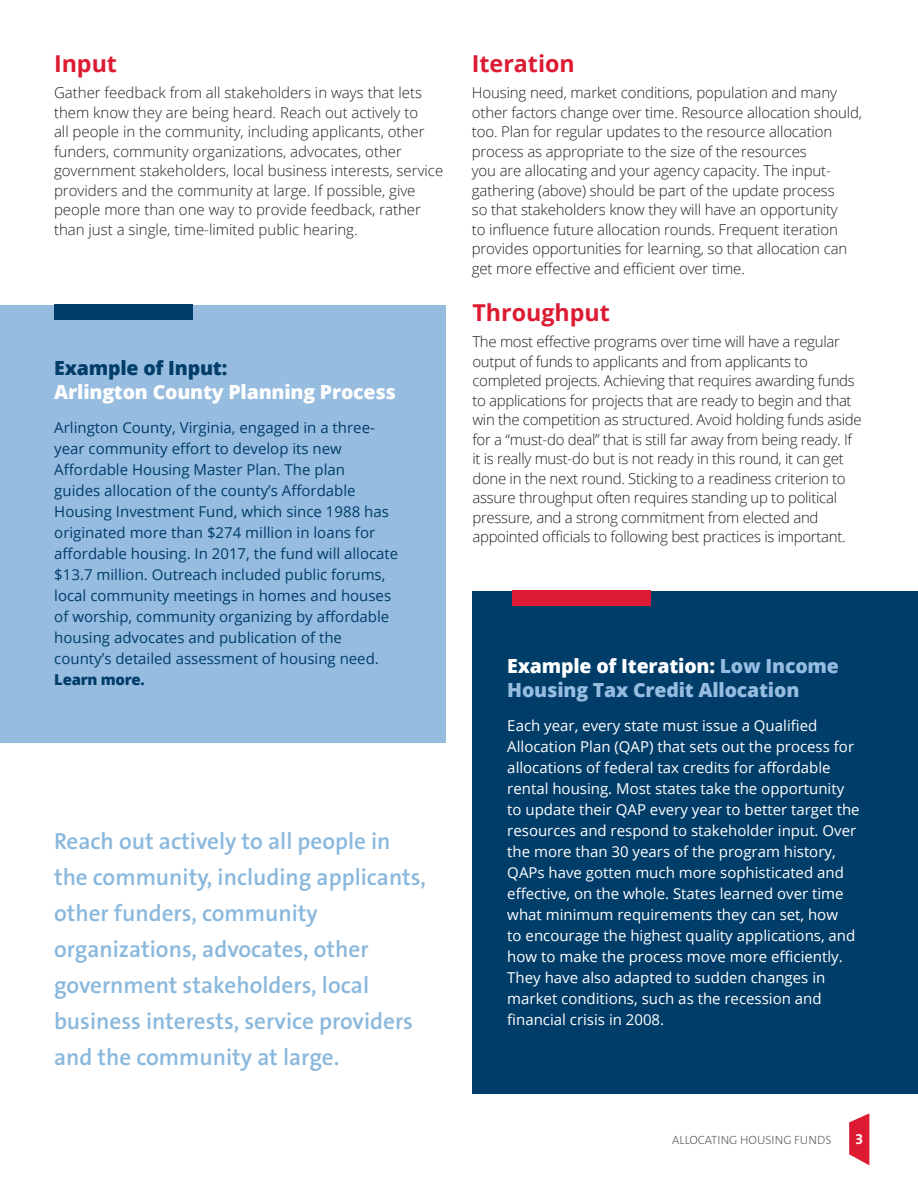
<style>
.page{position:relative;width:918px;height:1188px;background:#fff}
.page>*{position:absolute;margin:0;border:0;box-sizing:border-box;transform-origin:0 0}
.pull_quote{font:600 23.25px/36px "The Sans B W6";color:#8ab8dd}
.Subhead{font:700 23.25px "Open Sans";color:#dc1a32}
.Example{font:800 19.5px/24px "Open Sans";letter-spacing:-.01em;color:#96bce0}
.Example-2{font:800 19.5px/24px "Open Sans";letter-spacing:-.01em;color:#fff}
.body_text{font:300 15px/19.5px "Open Sans";letter-spacing:-.01em;color:#231f20}
.boxed_text{font:15px/21px "Open Sans";color:#fff}
.boxed_text-2{font:15px/21px "Open Sans";color:#003d69}
.t1{font:700 15px "The Sans B W7";color:#fff}
.t2{font:300 12px "The Mix B3";color:#5f5f62}
.s1{color:#003d69}
.s2{font-weight:800}
.s3{color:#fff}
</style>
<div class="page">
<svg style="left:849px;top:1113px;width:20px;height:52px"></svg>
<div style="left:0;top:305px;width:445px;height:437px;background:#96bce0"></div>
<div style="left:472px;top:591px;width:446px;height:503px;background:#003d69"></div>
<div style="left:513px;top:591px;width:138px;height:15px;background:#dc1a32"></div>
<div style="left:54px;top:305px;width:138px;height:15px;background:#003d69"></div>
<p class="Subhead" style="left:54px;top:47px;width:65px">Input</p>
<p class="body_text" style="left:54px;top:82px;width:391px">Gather feedback from all stakeholders in ways that lets them know they are being heard. Reach out actively to<br>all people in the community, including applicants, other funders, community organizations, advocates, other government stakeholders, local business interests, service providers and the community at large. If possible, give people more than one way to provide feedback, rather than just a single, time-limited public hearing.</p>
<p class="Example-2" style="left:54px;top:354px;width:343px"><span class="s1">Example of Input:<br></span>Arlington County Planning Process</p>
<p class="boxed_text-2" style="left:54px;top:417px;width:346px">Arlington County, Virginia, engaged in a three&shy;year community effort to develop its new Affordable Housing Master Plan. The plan<br>guides allocation of the county’s Affordable Housing Investment Fund, which since 1988 has originated more than $274 million in loans for affordable housing. In 2017, the fund will allocate $13.7 million. Outreach included public forums, local community meetings in homes and houses of worship, community organizing by affordable housing advocates and publication of the county’s detailed assessment of housing need.<br><span class="s2">Learn more.</span></p>
<p class="pull_quote" style="left:54px;top:823px;width:374px">Reach out actively to all people in the community, including applicants, other funders, community organizations, advocates, other government stakeholders, local business interests, service providers and the community at large.</p>
<p class="Subhead" style="left:472px;top:47px;width:104px">Iteration</p>
<p class="body_text" style="left:472px;top:82px;width:392px">Housing need, market conditions, population and many other factors change over time. Resource allocation should, too. Plan for regular updates to the resource allocation process as appropriate to the size of the resources<br>you are allocating and your agency capacity. The input&shy;gathering (above) should be part of the update process<br>so that stakeholders know they will have an opportunity<br>to influence future allocation rounds. Frequent iteration provides opportunities for learning, so that allocation can get more effective and efficient over time.</p>
<p class="Subhead" style="left:472px;top:296px;width:139px">Throughput</p>
<p class="body_text" style="left:472px;top:331px;width:391px">The most effective programs over time will have a regular output of funds to applicants and from applicants to completed projects. Achieving that requires awarding funds to applications for projects that are ready to begin and that win the competition as structured. Avoid holding funds aside for a “must-do deal” that is still far away from being ready. If it is really must-do but is not ready in this round, it can get done in the next round. Sticking to a readiness criterion to assure throughput often requires standing up to political pressure, and a strong commitment from elected and appointed officials to following best practices is important.</p>
<p class="Example" style="left:507px;top:653px;width:333px"><span class="s3">Example of Iteration:</span> Low Income<br>Housing Tax Credit Allocation</p>
<p class="boxed_text" style="left:507px;top:715px;width:354px">Each year, every state must issue a Qualified Allocation Plan (QAP) that sets out the process for allocations of federal tax credits for affordable rental housing. Most states take the opportunity to update their QAP every year to better target the resources and respond to stakeholder input. Over the more than 30 years of the program history, QAPs have gotten much more sophisticated and effective, on the whole. States learned over time what minimum requirements they can set, how<br>to encourage the highest quality applications, and how to make the process move more efficiently.<br>They have also adapted to sudden changes in market conditions, such as the recession and financial crisis in 2008.</p>
<p class="t2" style="left:672px;top:1133px;width:161px">ALLOCATING HOUSING FUNDS</p>
<p class="t1" style="left:855px;top:1130px;width:10px">3</p>
</div>
